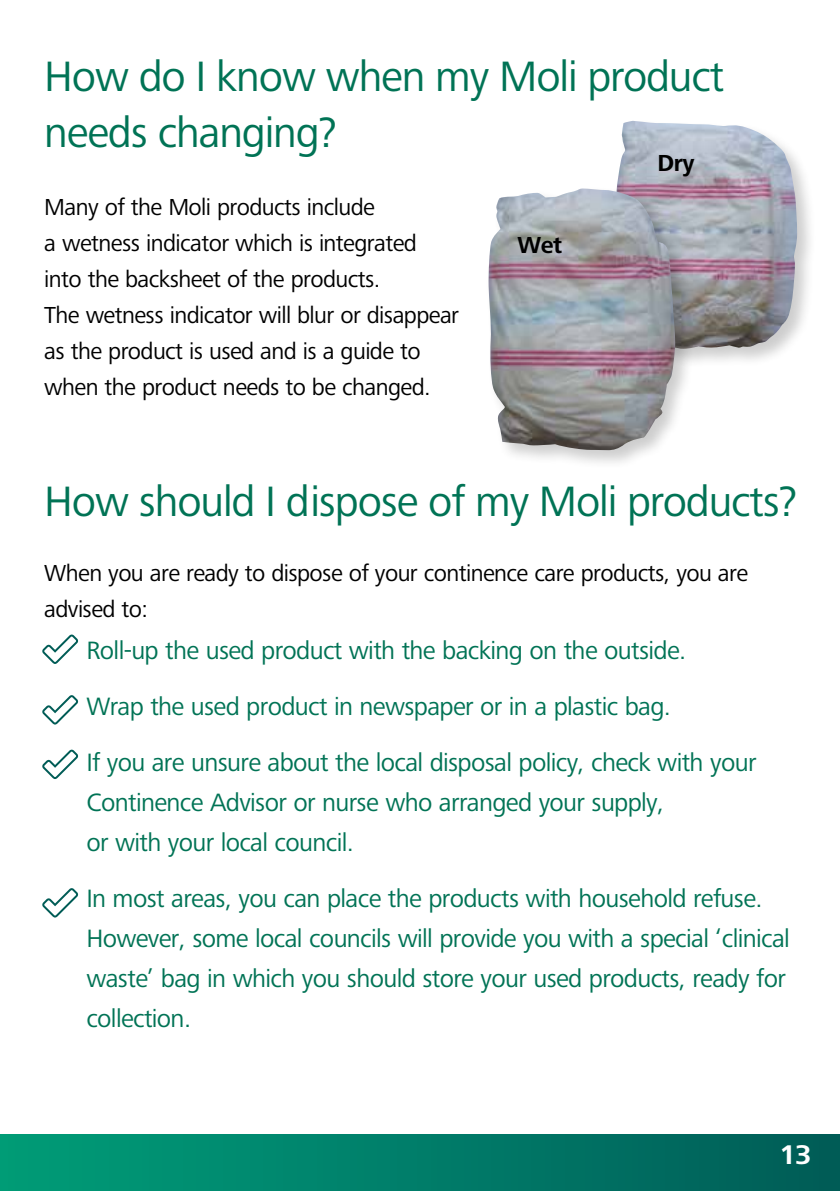
<style>
.page{position:relative;width:840px;height:1191px;background:#fff}
.page>*{position:absolute;margin:0;border:0;box-sizing:border-box;transform-origin:0 0}
.t1{font:44px/56px "Frutiger Next Pro";letter-spacing:-.025em;color:#007355}
.t2{font:700 28px "Frutiger Next Pro";color:#fff}
.t3{font:26px/40px "Frutiger Next Pro";letter-spacing:-.025em;color:#007355}
.t4{font:24px/36px "Frutiger Next Pro";letter-spacing:-.025em;color:#000}
.t5{font:700 24px "Frutiger Next Pro";letter-spacing:-.025em;color:#000}
</style>
<div class="page">
<div style="left:0;top:1134px;width:839px;height:57px;background:linear-gradient(to right,#009d79,#005c58)"></div>
<div style="left:610px;top:118px;width:206px;height:252px;background:#000;opacity:.2"></div>
<img style="left:613px;top:121px;width:183px;height:229px">
<div style="left:485px;top:185px;width:209px;height:285px;background:#000;opacity:.2"></div>
<img style="left:488px;top:188px;width:186px;height:262px">
<svg style="left:42px;top:634px;width:36px;height:30px"></svg>
<svg style="left:42px;top:695px;width:36px;height:29px"></svg>
<svg style="left:42px;top:749px;width:36px;height:30px"></svg>
<svg style="left:42px;top:888px;width:36px;height:29px"></svg>
<h1 class="t1" style="left:44px;top:49px;width:681px">How do I know when my Moli product needs changing?</h1>
<p class="t5" style="left:657px;top:149px;width:38px">Dry</p>
<p class="t4" style="left:44px;top:189px;width:416px">Many of the Moli products include<br>a wetness indicator which is integrated into the backsheet of the products.<br>The wetness indicator will blur or disappear as the product is used and is a guide to when the product needs to be changed.</p>
<p class="t5" style="left:517px;top:231px;width:46px">Wet</p>
<h1 class="t1" style="left:44px;top:473px;width:753px">How should I dispose of my Moli products?</h1>
<p class="t4" style="left:44px;top:555px;width:705px">When you are ready to dispose of your continence care products, you are advised to:</p>
<p class="t3" style="left:86px;top:622px;width:671px;line-height:56px">Roll-up the used product with the backing on the outside.<br>Wrap the used product in newspaper or in a plastic bag.<br>If you are unsure about the local disposal policy, check with your</p>
<p class="t3" style="left:86px;top:782px;width:579px">Continence Advisor or nurse who arranged your supply, or with your local council.</p>
<p class="t3" style="left:86px;top:878px;width:704px">In most areas, you can place the products with household refuse.<br>However, some local councils will provide you with a special ‘clinical waste’ bag in which you should store your used products, ready for collection.</p>
<p class="t2" style="left:778px;top:1138px;width:34px">13</p>
</div>
